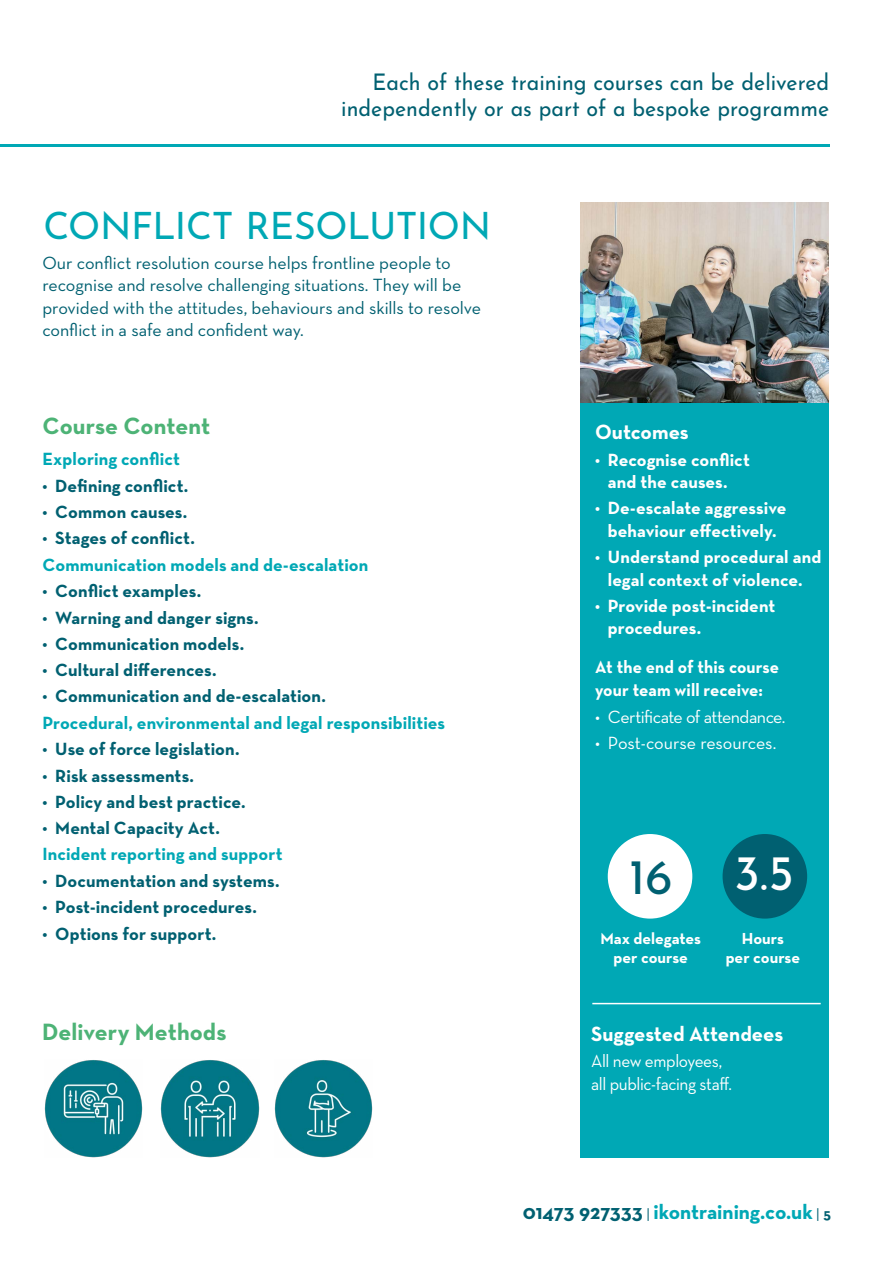
<style>
.page{position:relative;width:893px;height:1263px;background:#fff}
.page>*{position:absolute;margin:0;border:0;box-sizing:border-box;transform-origin:0 0}
.t1{font:49.5px "Josefin Sans";color:#fff}
.t2{font:37.5px "Josefin Sans";letter-spacing:-.01em;color:#00a8b5}
.t3{font:700 24px "Neutra Text";color:#4db376}
.t4{font:22.8px/25px "Josefin Sans";color:#006071;text-align:right;scale:.94 1}
.t5{font:700 21px "Neutra Text";color:#00a8b5}
.t6{font:700 21px "Neutra Text";color:#fff}
.t7{font:700 18px "Neutra Text";letter-spacing:.005em;color:#006071}
.t8{font:18px/22.5px "Neutra Text";letter-spacing:-.005em;color:#006071}
.t9{font:700 18px/22.5px "Neutra Text";letter-spacing:.005em;color:#fff;text-align:center}
.t10{font:700 18px "Neutra Text";letter-spacing:.005em;color:#00a8b5}
.t11{font:700 18px/22.5px "Neutra Text";letter-spacing:.005em;color:#fff;scale:.96 1}
.t12{font:18px/22.5px "Neutra Text";letter-spacing:-.025em;color:#fff;scale:.96 1}
.t13{font:18px "Neutra Text";letter-spacing:-.025em;color:#fff}
.t14{font:18px "Neutra Text";letter-spacing:-.005em;color:#fff}
.t15{font:700 16.2px/19.5px "Neutra Text";color:#fff;text-align:center}
.s1{color:#006071}
.s2{font-weight:400;font-size:15px;color:#006071}
.s3{font-size:15px;color:#006071}
</style>
<div class="page">
<div style="left:580px;top:204px;width:248px;height:953px;background:#00a8b5"></div>
<img style="left:580px;top:203px;width:248px;height:199px">
<svg style="left:608px;top:834px;width:84px;height:84px"></svg>
<svg style="left:723px;top:834px;width:84px;height:84px"></svg>
<img style="left:45px;top:1060px;width:98px;height:97px">
<img style="left:161px;top:1060px;width:98px;height:97px">
<img style="left:275px;top:1060px;width:98px;height:97px">
<hr style="left:0;top:145px;width:829px;height:2px;background:#00a8b5">
<hr style="left:592px;top:1003px;width:229px;height:1px;background:#fff">
<p class="t4" style="left:341px;top:67px;width:520px">Each of these training courses can be delivered independently or as part of a bespoke programme</p>
<h2 class="t2" style="left:43px;top:195px;width:449px">CONFLICT RESOLUTION</h2>
<p class="t8" style="left:42px;top:251px;width:440px">Our conflict resolution course helps frontline people to recognise and resolve challenging situations. They will be provided with the attitudes, behaviours and skills to resolve conflict in a safe and confident way.</p>
<h3 class="t3" style="left:43px;top:411px;width:169px">Course Content</h3>
<p class="t10" style="left:43px;top:448px;width:139px">Exploring conflict</p>
<p class="t7" style="left:43px;top:474px;width:147px">• Defining conflict.</p>
<p class="t7" style="left:43px;top:501px;width:146px">• Common causes.</p>
<p class="t7" style="left:43px;top:527px;width:154px">• Stages of conflict.</p>
<p class="t10" style="left:43px;top:553px;width:327px">Communication models and de-escalation</p>
<p class="t7" style="left:43px;top:580px;width:160px">• Conflict examples.</p>
<p class="t7" style="left:43px;top:606px;width:218px">• Warning and danger signs.</p>
<p class="t7" style="left:43px;top:632px;width:203px">• Communication models.</p>
<p class="t7" style="left:43px;top:659px;width:175px">• Cultural differences.</p>
<p class="t7" style="left:43px;top:685px;width:285px">• Communication and de-escalation.</p>
<p class="t10" style="left:43px;top:711px;width:404px">Procedural, environmental and legal responsibilities</p>
<p class="t7" style="left:43px;top:738px;width:198px">• Use of force legislation.</p>
<p class="t7" style="left:43px;top:764px;width:153px">• Risk assessments.</p>
<p class="t7" style="left:43px;top:790px;width:205px">• Policy and best practice.</p>
<p class="t7" style="left:43px;top:817px;width:179px">• Mental Capacity Act.</p>
<p class="t10" style="left:43px;top:843px;width:242px">Incident reporting and support</p>
<p class="t7" style="left:43px;top:870px;width:239px">• Documentation and systems.</p>
<p class="t7" style="left:43px;top:896px;width:216px">• Post-incident procedures.</p>
<p class="t7" style="left:43px;top:922px;width:175px">• Options for support.</p>
<h3 class="t3" style="left:42px;top:1017px;width:186px">Delivery Methods</h3>
<p class="t6" style="left:595px;top:419px;width:95px">Outcomes</p>
<p class="t9" style="left:595px;top:448px;width:156px">• Recognise conflict and the causes.</p>
<p class="t9" style="left:595px;top:497px;width:193px">• De-escalate aggressive behaviour effectively.</p>
<p class="t9" style="left:595px;top:545px;width:228px">• Understand procedural and legal context of violence.</p>
<p class="t9" style="left:608px;top:594px;width:169px;text-align:left;text-indent:-13px">• Provide post-incident procedures.</p>
<p class="t11" style="left:595px;top:656px;width:193px">At the end of this course your team will receive:</p>
<p class="t13" style="left:595px;top:706px;width:192px">• Certificate of attendance.</p>
<p class="t14" style="left:595px;top:732px;width:183px">• Post-course resources.</p>
<h1 class="t1" style="left:629px;top:831px;width:167px"><span class="s1">16</span> 3.5</h1>
<p class="t15" style="left:726px;top:928px;width:76px">Hours<br>per course</p>
<p class="t15" style="left:600px;top:928px;width:102px">Max delegates per course</p>
<p class="t6" style="left:591px;top:1020px;width:194px">Suggested Attendees</p>
<p class="t12" style="left:591px;top:1050px;width:148px">All new employees, all public-facing staff.</p>
<p class="t5" style="left:523px;top:1199px;width:310px"><span class="s1">01473 927333</span> <span class="s2">|</span> ikontraining.co.uk <span class="s2">|</span> <span class="s3">5</span></p>
</div>
